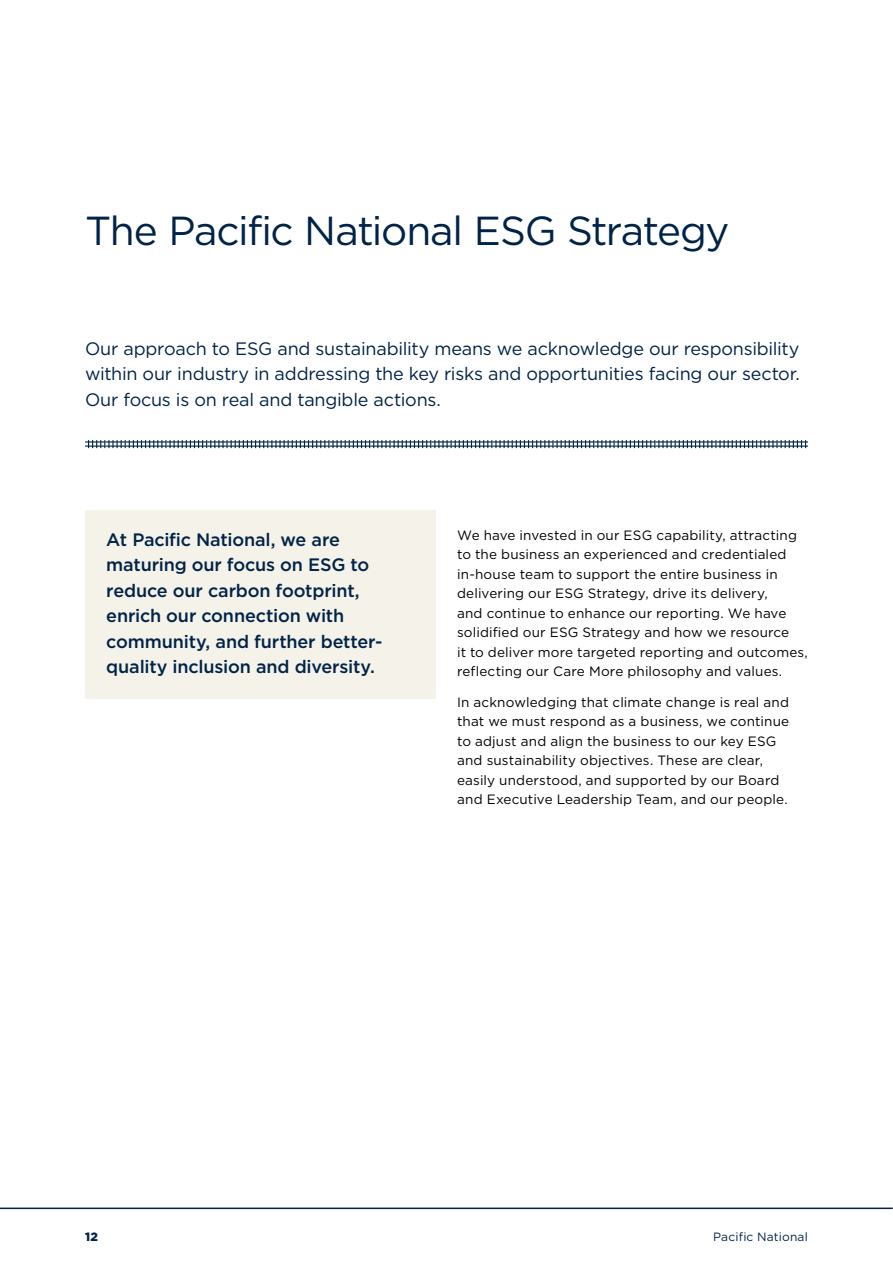
<style>
.page{position:relative;width:893px;height:1263px;background:#fff}
.page>*{position:absolute;margin:0;border:0;box-sizing:border-box;transform-origin:0 0}
.t1{font:40.5px "Gotham";letter-spacing:-.035em;color:#002347}
.t2{font:18px/25.5px "Gotham";letter-spacing:-.015em;color:#002347;text-align:justify}
.t3{font:500 18px/25.5px "Gotham";letter-spacing:-.01em;color:#002347}
.t4{font:13.5px/19.5px "Gotham";letter-spacing:.01em;color:#000}
.t5{font:12px "Gotham";letter-spacing:.01em;color:#002347}
.t6{font:900 12px "Gotham";color:#002347}
</style>
<div class="page">
<svg style="left:85px;top:440px;width:723px;height:8px"></svg>
<div style="left:85px;top:510px;width:351px;height:188px;background:#f5f2ea"></div>
<hr style="left:0;top:1207px;width:893px;height:2px;background:#002347">
<h1 class="t1" style="left:85px;top:205px;width:646px">The Pacific National ESG Strategy</h1>
<h2 class="t2" style="left:85px;top:335px;width:716px">Our approach to ESG and sustainability means we acknowledge our responsibility within our industry in addressing the key risks and opportunities facing our sector.<br>Our focus is on real and tangible actions.</h2>
<h2 class="t3" style="left:106px;top:527px;width:278px">At Pacific National, we are maturing our focus on ESG to reduce our carbon footprint, enrich our connection with community, and further better&shy;quality inclusion and diversity.</h2>
<p class="t4" style="left:457px;top:525px;width:352px">We have invested in our ESG capability, attracting to the business an experienced and credentialed in-house team to support the entire business in delivering our ESG Strategy, drive its delivery,<br>and continue to enhance our reporting. We have solidified our ESG Strategy and how we resource<br>it to deliver more targeted reporting and outcomes, reflecting our Care More philosophy and values.</p>
<p class="t4" style="left:457px;top:692px;width:334px">In acknowledging that climate change is real and that we must respond as a business, we continue to adjust and align the business to our key ESG and sustainability objectives. These are clear, easily understood, and supported by our Board and Executive Leadership Team, and our people.</p>
<p class="t6" style="left:85px;top:1228px;width:14px">12</p>
<p class="t5" style="left:713px;top:1229px;width:96px">Pacific National</p>
</div>
